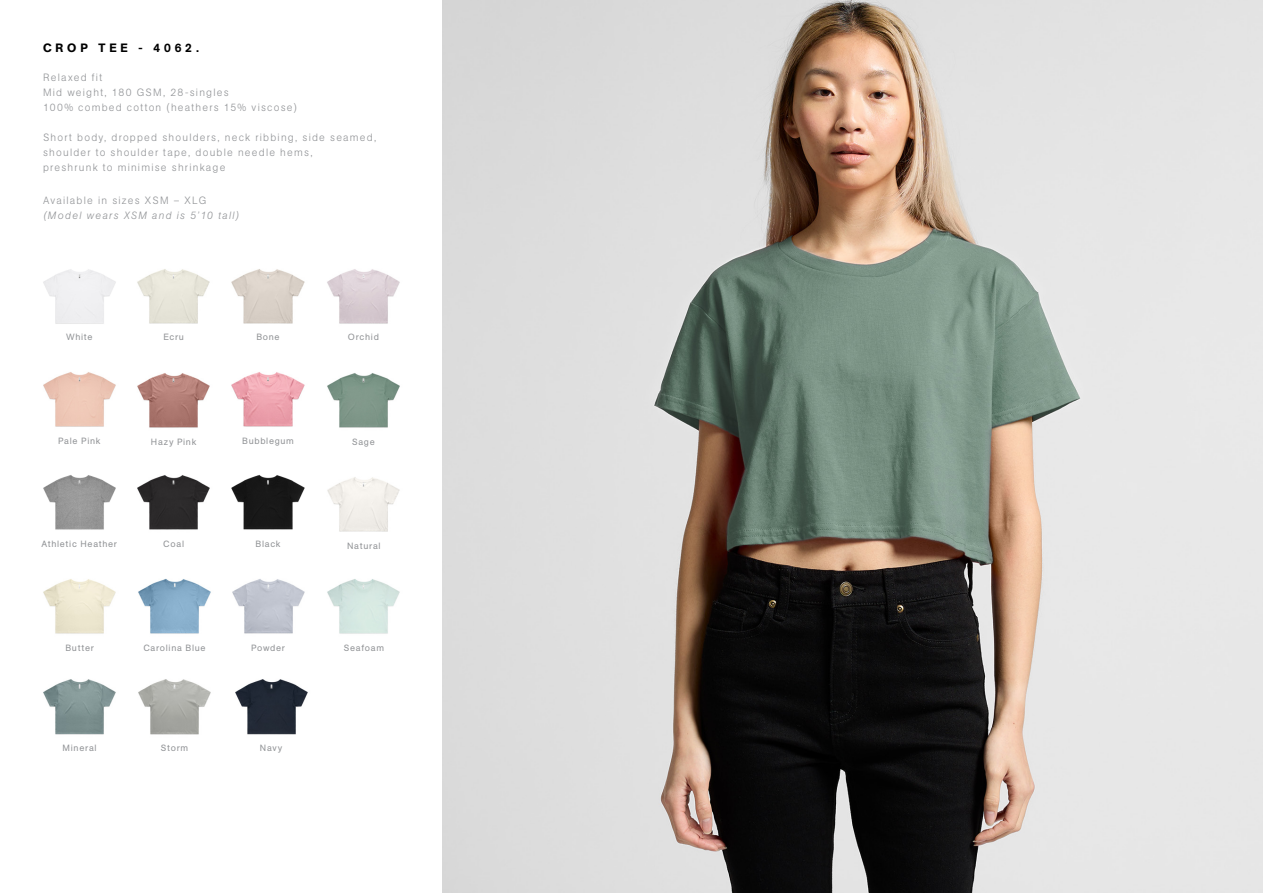
<style>
.page{position:relative;width:1263px;height:893px;background:#fff}
.page>*{position:absolute;margin:0;border:0;box-sizing:border-box;transform-origin:0 0}
.t1{font:500 12px "AG Book Pro";letter-spacing:.32em;color:#000}
.t2{font:300 10.5px/15px "AG Book Pro";letter-spacing:.12em;color:#939598}
.t3{font:italic 300 10.5px "AG Book Pro";letter-spacing:.125em;color:#939598}
.t4{font:9px "AG Book Pro";letter-spacing:.075em;color:#939598}
</style>
<div class="page">
<img style="left:442px;top:0;width:821px;height:893px">
<img style="left:327px;top:373px;width:73px;height:55px">
<img style="left:231px;top:372px;width:74px;height:55px">
<img style="left:327px;top:269px;width:73px;height:55px">
<img style="left:137px;top:475px;width:73px;height:55px">
<img style="left:43px;top:475px;width:73px;height:55px">
<img style="left:43px;top:269px;width:73px;height:55px">
<img style="left:137px;top:269px;width:73px;height:55px">
<img style="left:231px;top:269px;width:74px;height:55px">
<img style="left:43px;top:372px;width:73px;height:55px">
<img style="left:137px;top:373px;width:73px;height:55px">
<img style="left:231px;top:475px;width:74px;height:55px">
<img style="left:138px;top:579px;width:73px;height:55px">
<img style="left:138px;top:679px;width:73px;height:56px">
<img style="left:235px;top:679px;width:73px;height:56px">
<img style="left:43px;top:579px;width:73px;height:55px">
<img style="left:43px;top:679px;width:73px;height:56px">
<img style="left:327px;top:477px;width:73px;height:55px">
<img style="left:327px;top:579px;width:73px;height:55px">
<img style="left:232px;top:579px;width:73px;height:55px">
<p class="t1" style="left:43px;top:40px;width:157px">CROP TEE - 4062.</p>
<p class="t2" style="left:43px;top:69px;width:255px">Relaxed fit<br>Mid weight, 180 GSM, 28-singles<br>100% combed cotton (heathers 15% viscose)</p>
<p class="t2" style="left:43px;top:129px;width:335px">Short body, dropped shoulders, neck ribbing, side seamed, shoulder to shoulder tape, double needle hems,<br>preshrunk to minimise shrinkage</p>
<p class="t2" style="left:43px;top:193px;width:165px">Available in sizes XSM – XLG</p>
<p class="t3" style="left:43px;top:209px;width:197px">(Model wears XSM and is 5’10 tall)</p>
<p class="t4" style="left:66px;top:331px;width:28px">White</p>
<p class="t4" style="left:163px;top:331px;width:22px">Ecru</p>
<p class="t4" style="left:256px;top:331px;width:25px">Bone</p>
<p class="t4" style="left:348px;top:331px;width:33px">Orchid</p>
<p class="t4" style="left:58px;top:435px;width:44px">Pale Pink</p>
<p class="t4" style="left:151px;top:436px;width:47px">Hazy Pink</p>
<p class="t4" style="left:41px;top:538px;width:77px">Athletic Heather</p>
<p class="t4" style="left:163px;top:538px;width:22px">Coal</p>
<p class="t4" style="left:242px;top:435px;width:53px">Bubblegum</p>
<p class="t4" style="left:352px;top:436px;width:24px">Sage</p>
<p class="t4" style="left:255px;top:538px;width:27px">Black</p>
<p class="t4" style="left:347px;top:540px;width:35px">Natural</p>
<p class="t4" style="left:65px;top:642px;width:30px">Butter</p>
<p class="t4" style="left:143px;top:642px;width:64px">Carolina Blue</p>
<p class="t4" style="left:251px;top:642px;width:35px">Powder</p>
<p class="t4" style="left:344px;top:642px;width:42px">Seafoam</p>
<p class="t4" style="left:63px;top:742px;width:35px">Mineral</p>
<p class="t4" style="left:161px;top:742px;width:29px">Storm</p>
<p class="t4" style="left:260px;top:742px;width:24px">Navy</p>
</div>
